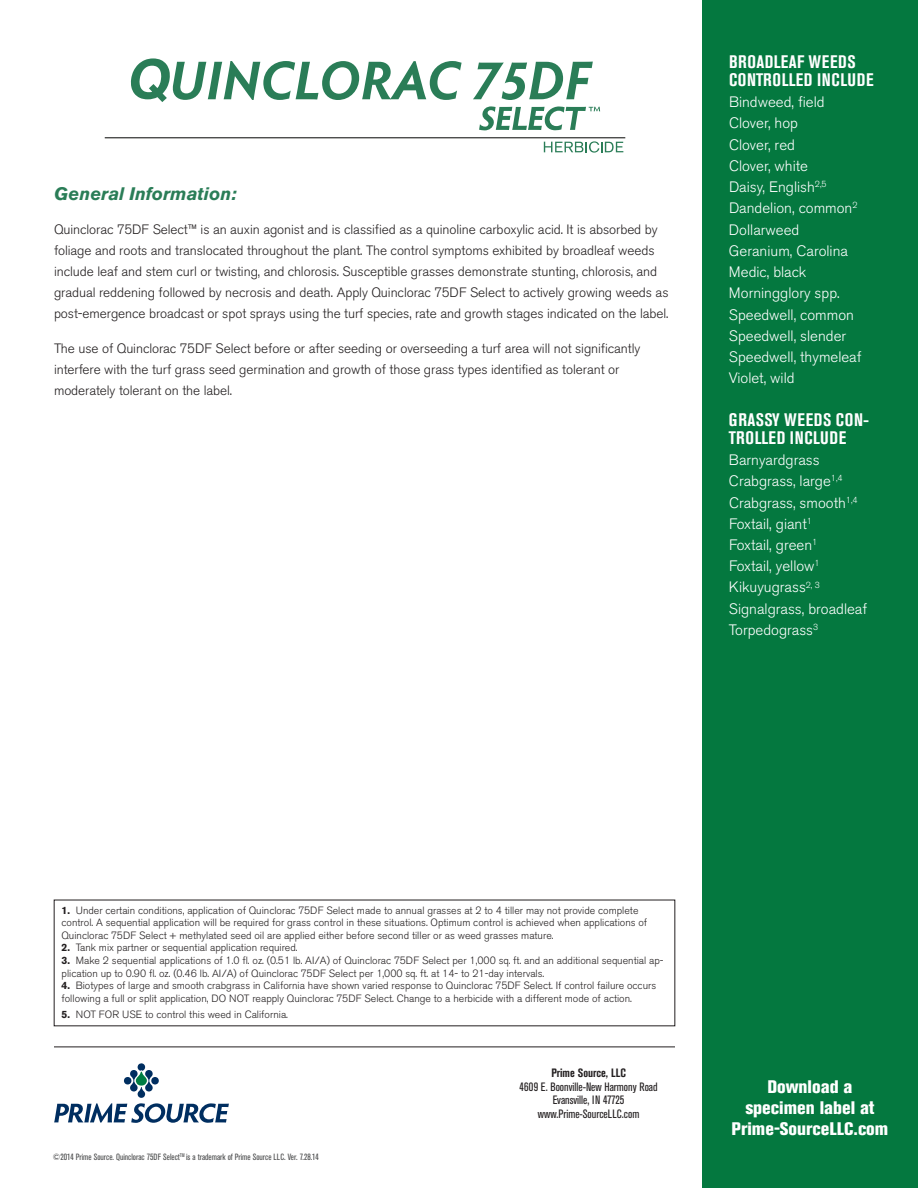
<style>
.page{position:relative;width:918px;height:1188px;background:#fff}
.page>*{position:absolute;margin:0;border:0;box-sizing:border-box;transform-origin:0 0}
.t1{font:700 condensed 18px/18px "Akzidenz Grotesk BE";letter-spacing:.035em;color:#fff}
.t2{font:800 condensed 18px/21px "Akzidenz Grotesk BE";color:#fff;text-align:center}
.t3{font:italic 700 18px "Akzidenz Grotesk BE";color:#2a7d57}
.t4{font:300 15px "Akzidenz Grotesk BE";color:#fff}
.t5{font:300 13.5px/21px "Akzidenz Grotesk BE";letter-spacing:-.005em;color:#231f20}
.t6{font:condensed 12px/13.5px "Akzidenz Grotesk BE";color:#231f20;text-align:center}
.t7{font:700 condensed 12px "Akzidenz Grotesk BE";color:#231f20}
.t8{font:300 10.5px/12.6px "Akzidenz Grotesk BE";color:#231f20}
.t9{font:condensed 9px "Akzidenz Grotesk BE";color:#4b4c4d}
.s1{font-weight:700}
</style>
<div class="page">
<hr style="left:54px;top:1047px;width:621px;height:1px;background:#231f20">
<div style="left:702px;top:0;width:216px;height:1188px;background:#04783f"></div>
<svg style="left:54px;top:1063px;width:175px;height:60px"></svg>
<svg style="left:473px;top:62px;width:120px;height:38px"></svg>
<hr style="left:105px;top:137px;width:520px;height:1px;background:#040503">
<svg style="left:479px;top:106px;width:121px;height:24px"></svg>
<svg style="left:544px;top:141px;width:79px;height:12px"></svg>
<svg style="left:131px;top:58px;width:331px;height:44px"></svg>
<p class="t3" style="left:54px;top:182px;width:184px">General Information:</p>
<p class="t5" style="left:54px;top:219px;width:616px">Quinclorac 75DF Select™ is an auxin agonist and is classified as a quinoline carboxylic acid. It is absorbed by foliage and roots and translocated throughout the plant. The control symptoms exhibited by broadleaf weeds include leaf and stem curl or twisting, and chlorosis. Susceptible grasses demonstrate stunting, chlorosis, and gradual reddening followed by necrosis and death. Apply Quinclorac 75DF Select to actively growing weeds as post-emergence broadcast or spot sprays using the turf species, rate and growth stages indicated on the label.</p>
<p class="t5" style="left:54px;top:338px;width:588px">The use of Quinclorac 75DF Select before or after seeding or overseeding a turf area will not significantly interfere with the turf grass seed germination and growth of those grass types identified as tolerant or moderately tolerant on the label.</p>
<p class="t1" style="left:729px;top:53px;width:146px">BROADLEAF WEEDS<br>CONTROLLED INCLUDE</p>
<p class="t4" style="left:729px;top:94px;width:97px">Bindweed, field</p>
<p class="t4" style="left:729px;top:115px;width:71px">Clover, hop</p>
<p class="t4" style="left:729px;top:136px;width:67px">Clover, red</p>
<p class="t4" style="left:729px;top:157px;width:81px">Clover, white</p>
<p class="t4" style="left:729px;top:179px;width:99px">Daisy, English<sup>2,5</sup></p>
<p class="t4" style="left:729px;top:200px;width:130px">Dandelion, common<sup>2</sup></p>
<p class="t4" style="left:729px;top:221px;width:72px">Dollarweed</p>
<p class="t4" style="left:729px;top:242px;width:121px">Geranium, Carolina</p>
<p class="t4" style="left:729px;top:264px;width:79px">Medic, black</p>
<p class="t4" style="left:729px;top:285px;width:112px">Morningglory spp.</p>
<p class="t4" style="left:729px;top:306px;width:127px">Speedwell, common</p>
<p class="t4" style="left:729px;top:327px;width:119px">Speedwell, slender</p>
<p class="t4" style="left:729px;top:348px;width:134px">Speedwell, thymeleaf</p>
<p class="t4" style="left:729px;top:370px;width:67px">Violet, wild</p>
<p class="t1" style="left:729px;top:411px;width:142px">GRASSY WEEDS CON-<br>TROLLED INCLUDE</p>
<p class="t4" style="left:729px;top:451px;width:92px">Barnyardgrass</p>
<p class="t4" style="left:729px;top:473px;width:115px">Crabgrass, large<sup>1,4</sup></p>
<p class="t4" style="left:729px;top:494px;width:130px">Crabgrass, smooth<sup>1,4</sup></p>
<p class="t4" style="left:729px;top:515px;width:84px">Foxtail, giant<sup>1</sup></p>
<p class="t4" style="left:729px;top:536px;width:90px">Foxtail, green<sup>1</sup></p>
<p class="t4" style="left:729px;top:558px;width:92px">Foxtail, yellow<sup>1</sup></p>
<p class="t4" style="left:729px;top:579px;width:92px">Kikuyugrass<sup>2,</sup> <sup>3</sup></p>
<p class="t4" style="left:729px;top:600px;width:140px">Signalgrass, broadleaf</p>
<p class="t4" style="left:729px;top:621px;width:91px">Torpedograss<sup>3</sup></p>
<p class="t8" style="left:62px;top:904px;width:587px"><span class="s1">1.</span> Under certain conditions, application of Quinclorac 75DF Select made to annual grasses at 2 to 4 tiller may not provide complete control. A sequential application will be required for grass control in these situations. Optimum control is achieved when applications of<br>Quinclorac 75DF Select + methylated seed oil are applied either before second tiller or as weed grasses mature.</p>
<p class="t8" style="left:62px;top:942px;width:238px"><span class="s1">2.</span> Tank mix partner or sequential application required.</p>
<p class="t8" style="left:62px;top:954px;width:604px"><span class="s1">3.</span> Make 2 sequential applications of 1.0 fl. oz. (0.51 lb. AI/A) of Quinclorac 75DF Select per 1,000 sq. ft. and an additional sequential ap&shy;plication up to 0.90 fl. oz. (0.46 lb. AI/A) of Quinclorac 75DF Select per 1,000 sq. ft. at 14- to 21-day intervals.</p>
<p class="t8" style="left:62px;top:979px;width:596px"><span class="s1">4.</span> Biotypes of large and smooth crabgrass in California have shown varied response to Quinclorac 75DF Select. If control failure occurs following a full or split application, DO NOT reapply Quinclorac 75DF Select. Change to a herbicide with a different mode of action.</p>
<p class="t8" style="left:62px;top:1008px;width:228px"><span class="s1">5.</span> NOT FOR USE to control this weed in California.</p>
<p class="t9" style="left:53px;top:1152px;width:268px">©2014 Prime Source. Quinclorac 75DF Select<sup>TM</sup> is a trademark of Prime Source LLC. Ver. 7.28.14</p>
<p class="t7" style="left:551px;top:1066px;width:76px">Prime Source, LLC</p>
<p class="t6" style="left:519px;top:1080px;width:140px">4609 E. Boonville-New Harmony Road</p>
<p class="t6" style="left:538px;top:1094px;width:103px">Evansville, IN 47725 www.Prime-SourceLLC.com</p>
<p class="t2" style="left:745px;top:1076px;width:131px">Download a specimen label at</p>
<p class="t2" style="left:732px;top:1118px;width:158px">Prime-SourceLLC.com</p>
</div>
